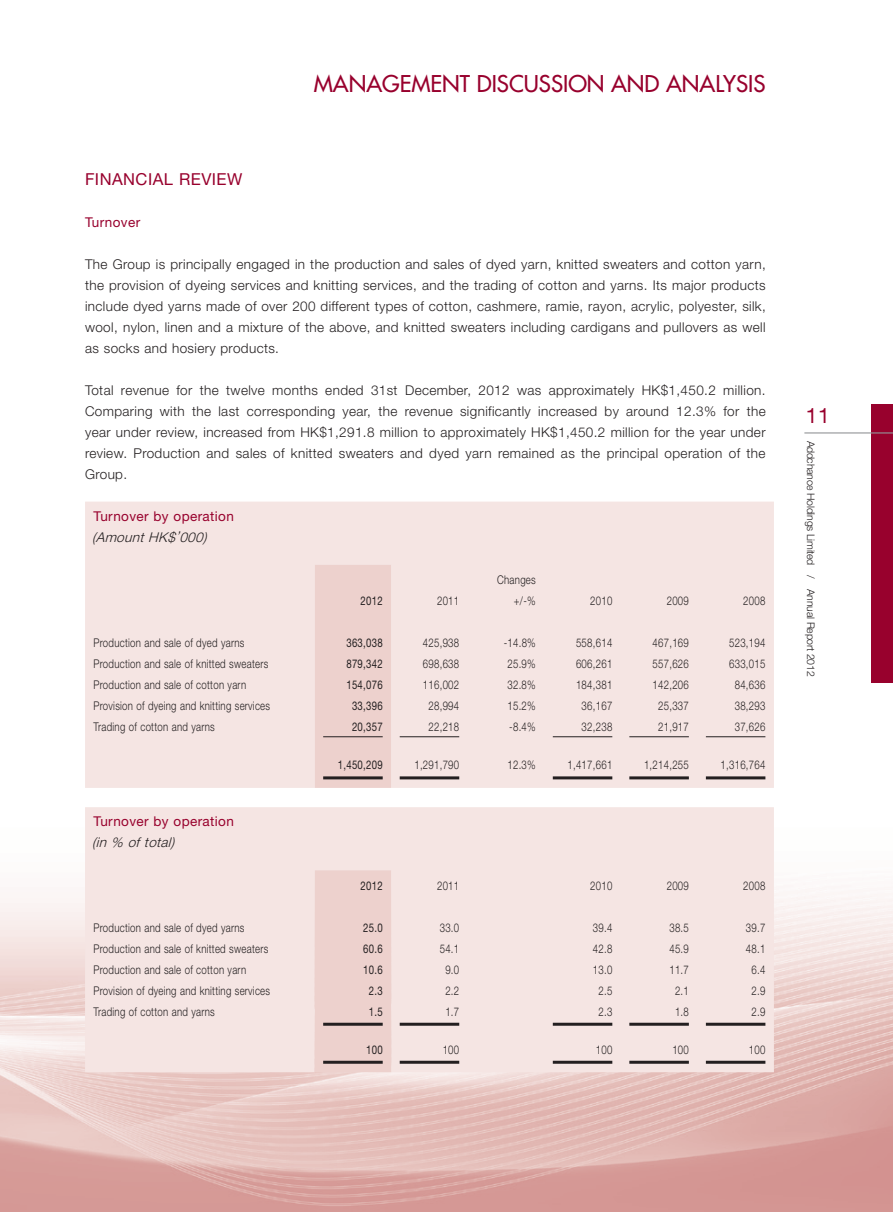
<style>
.page{position:relative;width:893px;height:1212px;background:#fff}
.page>*{position:absolute;margin:0;border:0;box-sizing:border-box;transform-origin:0 0}
.t1{font:500 22.5px "Futura Std";color:#98012d}
.t2{font:21px "Helvetica Neue LT Std";color:#98012d}
.Heading_1{font:16.5px "Helvetica Neue LT Std";color:#98012d}
.Body_Text{font:300 13.5px/21px "Helvetica Neue LT Std";letter-spacing:.03em;color:#231f20;text-align:justify}
.Heading_2{font:13.5px "Helvetica Neue LT Std";letter-spacing:.03em;color:#98012d}
.Body_Text-2{font:italic 300 13.5px "Helvetica Neue LT Std";color:#231f20}
.Body_Text-3{font:300 12px "Helvetica Neue LT Std";letter-spacing:.03em;color:#231f20;scale:.8 1}
.Body_Text-4{font:12px "Helvetica Neue LT Std";letter-spacing:.03em;color:#231f20;scale:.8 1}
.t3{font:300 10.5px "Helvetica Neue LT Std";letter-spacing:-.02em;color:#231f20}
</style>
<div class="page">
<img style="left:0;top:888px;width:893px;height:324px">
<div style="left:872px;top:404px;width:21px;height:278px;background:#98012d"></div>
<hr style="left:804px;top:432px;width:89px;height:1px;background:#939598">
<div style="left:85px;top:502px;width:689px;height:286px;background:#f5e5e3"></div>
<div style="left:315px;top:565px;width:76px;height:223px;background:#edd1cd"></div>
<hr style="left:323px;top:736px;width:60px;height:1px;background:#231f20">
<hr style="left:400px;top:736px;width:59px;height:1px;background:#231f20">
<hr style="left:553px;top:736px;width:59px;height:1px;background:#231f20">
<hr style="left:629px;top:736px;width:60px;height:1px;background:#231f20">
<hr style="left:706px;top:736px;width:59px;height:1px;background:#231f20">
<hr style="left:323px;top:776px;width:60px;height:3px;background:#231f20">
<hr style="left:400px;top:776px;width:59px;height:3px;background:#231f20">
<hr style="left:553px;top:776px;width:59px;height:3px;background:#231f20">
<hr style="left:629px;top:776px;width:60px;height:3px;background:#231f20">
<hr style="left:706px;top:776px;width:59px;height:3px;background:#231f20">
<div style="left:85px;top:807px;width:689px;height:265px;background:#f5e5e3"></div>
<div style="left:315px;top:870px;width:76px;height:202px;background:#edd1cd"></div>
<hr style="left:323px;top:1023px;width:60px;height:3px;background:#231f20">
<hr style="left:400px;top:1023px;width:59px;height:3px;background:#231f20">
<hr style="left:553px;top:1023px;width:59px;height:3px;background:#231f20">
<hr style="left:629px;top:1023px;width:60px;height:3px;background:#231f20">
<hr style="left:706px;top:1023px;width:59px;height:3px;background:#231f20">
<hr style="left:323px;top:1061px;width:60px;height:3px;background:#231f20">
<hr style="left:400px;top:1061px;width:59px;height:3px;background:#231f20">
<hr style="left:553px;top:1061px;width:59px;height:3px;background:#231f20">
<hr style="left:629px;top:1061px;width:60px;height:3px;background:#231f20">
<hr style="left:706px;top:1061px;width:59px;height:3px;background:#231f20">
<h1 class="t1" style="left:314px;top:70px;width:453px">MANAGEMENT DISCUSSION AND ANALYSIS</h1>
<p class="Heading_1" style="left:85px;top:169px;width:159px">FINANCIAL REVIEW</p>
<p class="Heading_2" style="left:85px;top:214px;width:57px">Turnover</p>
<p class="Body_Text" style="left:85px;top:253px;width:682px">The Group is principally engaged in the production and sales of dyed yarn, knitted sweaters and cotton yarn, the provision of dyeing services and knitting services, and the trading of cotton and yarns. Its major products include dyed yarns made of over 200 different types of cotton, cashmere, ramie, rayon, acrylic, polyester, silk, wool, nylon, linen and a mixture of the above, and knitted sweaters including cardigans and pullovers as well as socks and hosiery products.</p>
<p class="Body_Text" style="left:85px;top:379px;width:682px">Total revenue for the twelve months ended 31st December, 2012 was approximately HK$1,450.2 million.<br>Comparing with the last corresponding year, the revenue significantly increased by around 12.3% for the year under review, increased from HK$1,291.8 million to approximately HK$1,450.2 million for the year under review. Production and sales of knitted sweaters and dyed yarn remained as the principal operation of the Group.</p>
<p class="Heading_2" style="left:94px;top:508px;width:142px">Turnover by operation</p>
<p class="Body_Text-2" style="left:92px;top:529px;width:120px">(Amount HK$’000)</p>
<p class="Body_Text-4" style="left:361px;top:594px;width:29px">2012</p>
<p class="Body_Text-3" style="left:437px;top:593px;width:29px">2011</p>
<p class="Body_Text-3" style="left:497px;top:572px;width:50px">Changes</p>
<p class="Body_Text-3" style="left:514px;top:593px;width:29px">+/-%</p>
<p class="Body_Text-3" style="left:590px;top:593px;width:29px">2010</p>
<p class="Body_Text-3" style="left:667px;top:593px;width:29px">2009</p>
<p class="Body_Text-3" style="left:743px;top:593px;width:29px">2008</p>
<p class="Body_Text-3" style="left:94px;top:635px;width:190px">Production and sale of dyed yarns</p>
<p class="Body_Text-4" style="left:346px;top:636px;width:47px">363,038</p>
<p class="Body_Text-3" style="left:423px;top:635px;width:47px">425,938</p>
<p class="Body_Text-3" style="left:504px;top:635px;width:42px">-14.8%</p>
<p class="Body_Text-3" style="left:576px;top:635px;width:47px">558,614</p>
<p class="Body_Text-3" style="left:653px;top:635px;width:47px">467,169</p>
<p class="Body_Text-3" style="left:729px;top:635px;width:47px">523,194</p>
<p class="Body_Text-3" style="left:94px;top:656px;width:220px">Production and sale of knitted sweaters</p>
<p class="Body_Text-4" style="left:346px;top:657px;width:47px">879,342</p>
<p class="Body_Text-3" style="left:423px;top:656px;width:47px">698,638</p>
<p class="Body_Text-3" style="left:507px;top:656px;width:37px">25.9%</p>
<p class="Body_Text-3" style="left:576px;top:656px;width:47px">606,261</p>
<p class="Body_Text-3" style="left:653px;top:656px;width:47px">557,626</p>
<p class="Body_Text-3" style="left:729px;top:656px;width:47px">633,015</p>
<p class="Body_Text-3" style="left:94px;top:677px;width:192px">Production and sale of cotton yarn</p>
<p class="Body_Text-4" style="left:346px;top:678px;width:47px">154,076</p>
<p class="Body_Text-3" style="left:423px;top:677px;width:47px">116,002</p>
<p class="Body_Text-3" style="left:507px;top:677px;width:37px">32.8%</p>
<p class="Body_Text-3" style="left:576px;top:677px;width:47px">184,381</p>
<p class="Body_Text-3" style="left:653px;top:677px;width:47px">142,206</p>
<p class="Body_Text-3" style="left:735px;top:677px;width:40px">84,636</p>
<p class="Body_Text-3" style="left:94px;top:698px;width:222px">Provision of dyeing and knitting services</p>
<p class="Body_Text-4" style="left:352px;top:699px;width:40px">33,396</p>
<p class="Body_Text-3" style="left:429px;top:698px;width:40px">28,994</p>
<p class="Body_Text-3" style="left:507px;top:698px;width:37px">15.2%</p>
<p class="Body_Text-3" style="left:582px;top:698px;width:40px">36,167</p>
<p class="Body_Text-3" style="left:658px;top:698px;width:40px">25,337</p>
<p class="Body_Text-3" style="left:735px;top:698px;width:40px">38,293</p>
<p class="Body_Text-3" style="left:94px;top:719px;width:153px">Trading of cotton and yarns</p>
<p class="Body_Text-4" style="left:352px;top:720px;width:40px">20,357</p>
<p class="Body_Text-3" style="left:429px;top:719px;width:40px">22,218</p>
<p class="Body_Text-3" style="left:509px;top:719px;width:35px">-8.4%</p>
<p class="Body_Text-3" style="left:582px;top:719px;width:40px">32,238</p>
<p class="Body_Text-3" style="left:658px;top:719px;width:40px">21,917</p>
<p class="Body_Text-3" style="left:735px;top:719px;width:40px">37,626</p>
<p class="Body_Text-4" style="left:338px;top:758px;width:58px">1,450,209</p>
<p class="Body_Text-3" style="left:414px;top:758px;width:58px">1,291,790</p>
<p class="Body_Text-3" style="left:507px;top:758px;width:37px">12.3%</p>
<p class="Body_Text-3" style="left:567px;top:758px;width:58px">1,417,661</p>
<p class="Body_Text-3" style="left:644px;top:758px;width:58px">1,214,255</p>
<p class="Body_Text-3" style="left:721px;top:758px;width:58px">1,316,764</p>
<p class="Heading_2" style="left:94px;top:814px;width:142px">Turnover by operation</p>
<p class="Body_Text-2" style="left:92px;top:834px;width:88px">(in % of total)</p>
<p class="Body_Text-4" style="left:361px;top:878px;width:29px">2012</p>
<p class="Body_Text-3" style="left:437px;top:878px;width:29px">2011</p>
<p class="Body_Text-3" style="left:590px;top:878px;width:29px">2010</p>
<p class="Body_Text-3" style="left:667px;top:878px;width:29px">2009</p>
<p class="Body_Text-3" style="left:743px;top:878px;width:29px">2008</p>
<p class="Body_Text-3" style="left:94px;top:920px;width:190px">Production and sale of dyed yarns</p>
<p class="Body_Text-4" style="left:363px;top:920px;width:26px">25.0</p>
<p class="Body_Text-3" style="left:440px;top:920px;width:26px">33.0</p>
<p class="Body_Text-3" style="left:593px;top:920px;width:26px">39.4</p>
<p class="Body_Text-3" style="left:669px;top:920px;width:26px">38.5</p>
<p class="Body_Text-3" style="left:746px;top:920px;width:26px">39.7</p>
<p class="Body_Text-3" style="left:94px;top:941px;width:220px">Production and sale of knitted sweaters</p>
<p class="Body_Text-4" style="left:363px;top:941px;width:26px">60.6</p>
<p class="Body_Text-3" style="left:440px;top:941px;width:26px">54.1</p>
<p class="Body_Text-3" style="left:593px;top:941px;width:26px">42.8</p>
<p class="Body_Text-3" style="left:669px;top:941px;width:26px">45.9</p>
<p class="Body_Text-3" style="left:746px;top:941px;width:26px">48.1</p>
<p class="Body_Text-3" style="left:94px;top:962px;width:192px">Production and sale of cotton yarn</p>
<p class="Body_Text-4" style="left:363px;top:962px;width:26px">10.6</p>
<p class="Body_Text-3" style="left:445px;top:962px;width:19px">9.0</p>
<p class="Body_Text-3" style="left:593px;top:962px;width:26px">13.0</p>
<p class="Body_Text-3" style="left:669px;top:962px;width:26px">11.7</p>
<p class="Body_Text-3" style="left:751px;top:962px;width:19px">6.4</p>
<p class="Body_Text-3" style="left:94px;top:983px;width:222px">Provision of dyeing and knitting services</p>
<p class="Body_Text-4" style="left:369px;top:983px;width:19px">2.3</p>
<p class="Body_Text-3" style="left:445px;top:983px;width:19px">2.2</p>
<p class="Body_Text-3" style="left:598px;top:983px;width:19px">2.5</p>
<p class="Body_Text-3" style="left:675px;top:983px;width:19px">2.1</p>
<p class="Body_Text-3" style="left:751px;top:983px;width:19px">2.9</p>
<p class="Body_Text-3" style="left:94px;top:1004px;width:153px">Trading of cotton and yarns</p>
<p class="Body_Text-4" style="left:369px;top:1004px;width:19px">1.5</p>
<p class="Body_Text-3" style="left:445px;top:1004px;width:19px">1.7</p>
<p class="Body_Text-3" style="left:598px;top:1004px;width:19px">2.3</p>
<p class="Body_Text-3" style="left:675px;top:1004px;width:19px">1.8</p>
<p class="Body_Text-3" style="left:751px;top:1004px;width:19px">2.9</p>
<p class="Body_Text-4" style="left:366px;top:1042px;width:22px">100</p>
<p class="Body_Text-3" style="left:443px;top:1042px;width:22px">100</p>
<p class="Body_Text-3" style="left:596px;top:1042px;width:22px">100</p>
<p class="Body_Text-3" style="left:672px;top:1042px;width:22px">100</p>
<p class="Body_Text-3" style="left:749px;top:1042px;width:22px">100</p>
<h2 class="t2" style="left:806px;top:403px;width:25px">11</h2>
<p class="t3" style="left:817px;top:440px;width:237px;rotate:90deg">Addchance Holdings Limited / Annual Report 2012</p>
</div>
